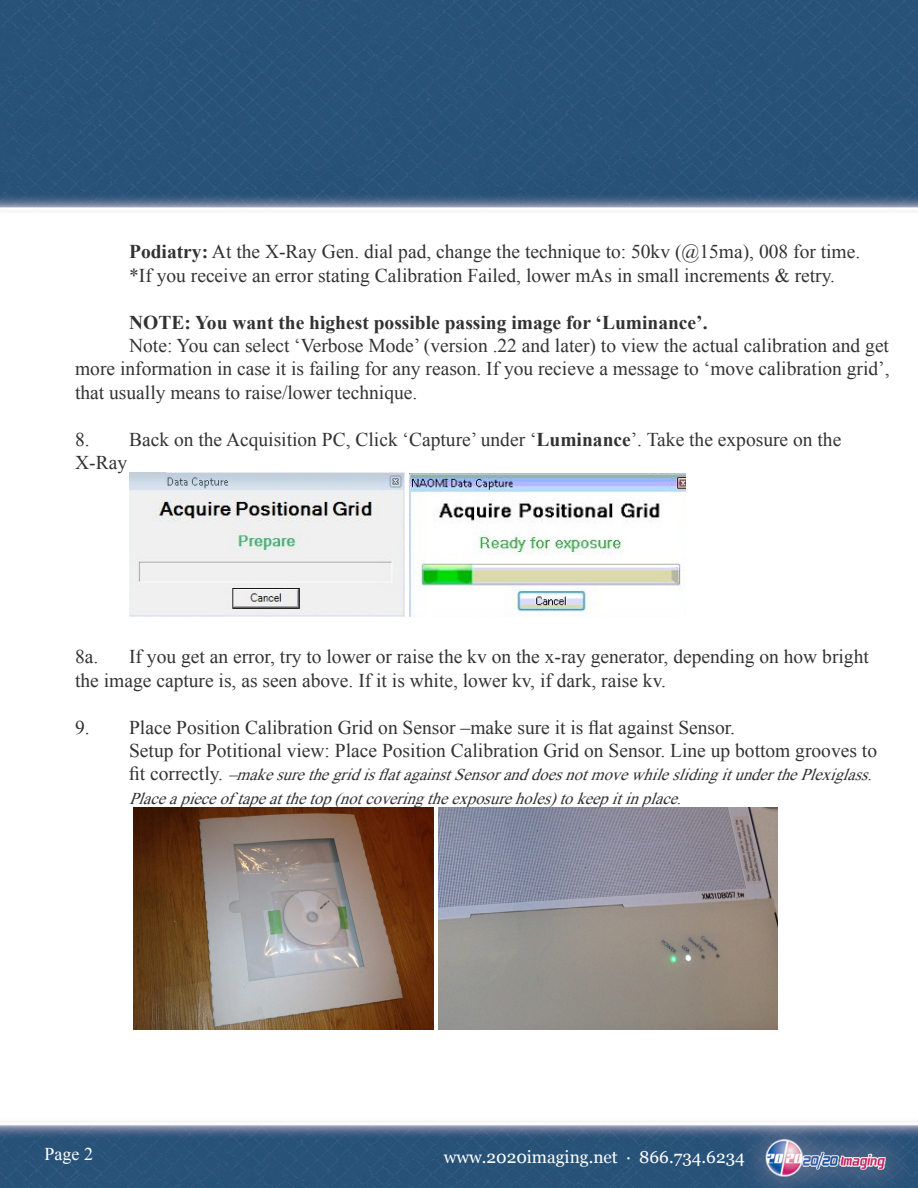
<style>
.page{position:relative;width:918px;height:1188px;background:#fff}
.page>*{position:absolute;margin:0;border:0;box-sizing:border-box;transform-origin:0 0}
.t1{font:19.5px/23.4px "Times New Roman";color:#323232}
.t2{font:700 19.5px "Times New Roman";color:#323232}
.t3{font:18px "Times New Roman";color:#fff}
.t4{font:17.25px "Georgia";color:#fff}
.t5{font:italic 16.5px/23.4px "Times New Roman";color:#323232}
.s1{font-weight:700}
.s2{font-style:normal;font-size:19.5px}
</style>
<div class="page">
<img style="left:0;top:0;width:918px;height:1188px">
<img style="left:129px;top:473px;width:276px;height:144px">
<img style="left:410px;top:473px;width:276px;height:144px">
<img style="left:134px;top:808px;width:300px;height:221px">
<img style="left:438px;top:808px;width:340px;height:221px">
<p class="t1" style="left:129px;top:240px;width:733px"><span class="s1">Podiatry:</span> At the X-Ray Gen. dial pad, change the technique to: 50kv (@15ma), 008 for time. *If you receive an error stating Calibration Failed, lower mAs in small increments &amp; retry.</p>
<p class="t2" style="left:129px;top:309px;width:580px">NOTE: You want the highest possible passing image for ‘Luminance’.</p>
<p class="t1" style="left:75px;top:333px;width:816px;text-align:justify;text-indent:54px">Note: You can select ‘Verbose Mode’ (version .22 and later) to view the actual calibration and get more information in case it is failing for any reason. If you recieve a message to ‘move calibration grid’, that usually means to raise/lower technique.</p>
<p class="t1" style="left:75px;top:427px;width:768px">8. Back on the Acquisition PC, Click ‘Capture’ under ‘<span class="s1">Luminance</span>’. Take the exposure on the<br>X-Ray</p>
<p class="t1" style="left:75px;top:645px;width:795px">8a. If you get an error, try to lower or raise the kv on the x-ray generator, depending on how bright the image capture is, as seen above. If it is white, lower kv, if dark, raise kv.</p>
<p class="t1" style="left:129px;top:715px;width:750px;text-indent:-54px">9. Place Position Calibration Grid on Sensor –make sure it is flat against Sensor.<br>Setup for Potitional view: Place Position Calibration Grid on Sensor. Line up bottom grooves to</p>
<p class="t5" style="left:129px;top:763px;width:752px"><span class="s2">fi t c o r r e c t l y .</span> –makesurethegridisflatagainstSensoranddoesnotmovewhileslidingitunderthePlexiglass.<br>Placeapieceoftapeatthetop(notcoveringtheexposureholes)tokeepitinplace.</p>
<p class="t3" style="left:45px;top:1142px;width:50px">Page 2</p>
<p class="t4" style="left:444px;top:1146px;width:303px">www.2020imaging.net ∙ 866.734.6234</p>
</div>
